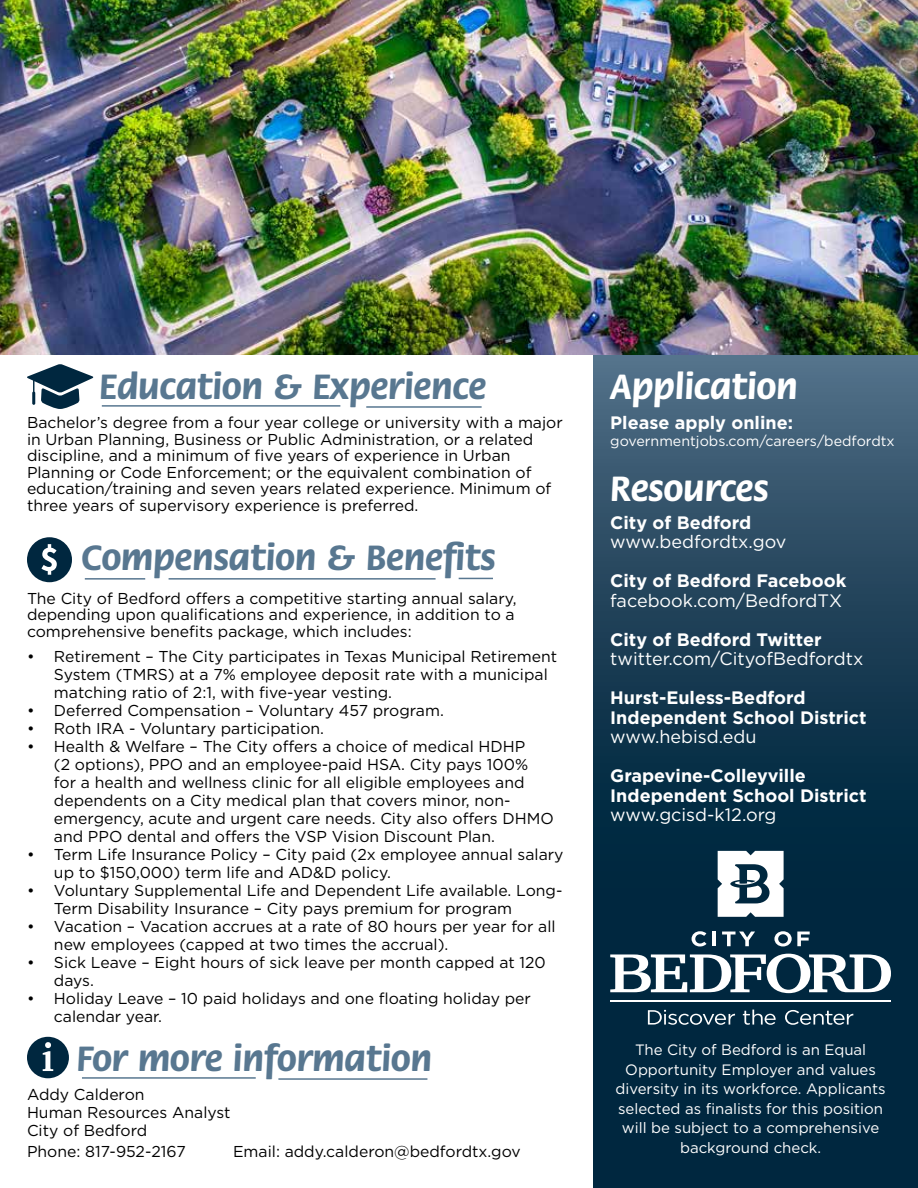
<style>
.page{position:relative;width:918px;height:1188px;background:#fff}
.page>*{position:absolute;margin:0;border:0;box-sizing:border-box;transform-origin:0 0}
.t1{font:700 37.5px "Flora Std";color:#587790}
.t2{font:700 37.5px "Flora Std";color:#fff}
.t3{font:700 18px/19.5px "Gotham";color:#fff}
.t4{font:18px "Gotham";color:#fff}
.t5{font:15.75px/18px "Gotham";color:#000}
.t6{font:15px/19.5px "Gotham";color:#fff;text-align:center}
.t7{font:14.25px "Gotham";color:#fff}
</style>
<div class="page">
<svg style="left:594px;top:355px;width:324px;height:833px;background:#173b53"></svg>
<svg style="left:27px;top:364px;width:67px;height:45px"></svg>
<hr style="left:102px;top:405px;width:238px;height:2px;background:#587790">
<hr style="left:366px;top:406px;width:116px;height:2px;background:#587790">
<svg style="left:27px;top:537px;width:45px;height:45px"></svg>
<hr style="left:85px;top:578px;width:60px;height:2px;background:#587790">
<hr style="left:169px;top:578px;width:267px;height:2px;background:#587790">
<hr style="left:459px;top:578px;width:34px;height:1px;background:#587790">
<div style="left:27px;top:1037px;width:42px;height:41px;background:#00273f;border-radius:50%"></div>
<svg style="left:43px;top:1042px;width:10px;height:29px"></svg>
<hr style="left:82px;top:1077px;width:174px;height:2px;background:#587790">
<hr style="left:278px;top:1078px;width:149px;height:2px;background:#587790">
<svg style="left:692px;top:931px;width:15px;height:15px"></svg>
<hr style="left:713px;top:932px;width:3px;height:14px;background:#fff">
<svg style="left:722px;top:932px;width:33px;height:14px"></svg>
<svg style="left:774px;top:931px;width:36px;height:15px"></svg>
<svg style="left:610px;top:954px;width:281px;height:39px"></svg>
<hr style="left:610px;top:1000px;width:281px;height:2px;background:#fff">
<svg style="left:718px;top:851px;width:66px;height:66px"></svg>
<svg style="left:648px;top:1010px;width:205px;height:15px;background:#3d5a6d"></svg>
<img style="left:0;top:0;width:918px;height:354px">
<h1 class="t1" style="left:99px;top:367px;width:388px">Education &amp; Experience</h1>
<p class="t5" style="left:27px;top:414px;width:537px;line-height:16.5px">Bachelor’s degree from a four year college or university with a major in Urban Planning, Business or Public Administration, or a related discipline, and a minimum of five years of experience in Urban Planning or Code Enforcement; or the equivalent combination of education/training and seven years related experience. Minimum of three years of supervisory experience is preferred.</p>
<h1 class="t1" style="left:81px;top:538px;width:416px">Compensation &amp; Benefits</h1>
<p class="t5" style="left:27px;top:590px;width:491px;line-height:16.5px;text-align:justify">The City of Bedford offers a competitive starting annual salary, depending upon qualifications and experience, in addition to a comprehensive benefits package, which includes:</p>
<p class="t5" style="left:54px;top:647px;width:505px;text-indent:-27px">• Retirement – The City participates in Texas Municipal Retirement<br>System (TMRS) at a 7% employee deposit rate with a municipal matching ratio of 2:1, with five-year vesting.</p>
<p class="t5" style="left:27px;top:701px;width:418px">• Deferred Compensation – Voluntary 457 program.</p>
<p class="t5" style="left:27px;top:719px;width:299px">• Roth IRA - Voluntary participation.</p>
<p class="t5" style="left:54px;top:737px;width:501px;text-indent:-27px">• Health &amp; Welfare – The City offers a choice of medical HDHP<br>(2 options), PPO and an employee-paid HSA. City pays 100% for a health and wellness clinic for all eligible employees and dependents on a City medical plan that covers minor, non&shy;emergency, acute and urgent care needs. City also offers DHMO and PPO dental and offers the VSP Vision Discount Plan.</p>
<p class="t5" style="left:54px;top:846px;width:511px;text-indent:-27px">• Term Life Insurance Policy – City paid (2x employee annual salary up to $150,000) term life and AD&amp;D policy.</p>
<p class="t5" style="left:54px;top:882px;width:510px;text-indent:-27px">• Voluntary Supplemental Life and Dependent Life available. Long-<br>Term Disability Insurance – City pays premium for program</p>
<p class="t5" style="left:54px;top:918px;width:503px;text-indent:-27px">• Vacation – Vacation accrues at a rate of 80 hours per year for all new employees (capped at two times the accrual).</p>
<p class="t5" style="left:54px;top:954px;width:493px;text-indent:-27px">• Sick Leave – Eight hours of sick leave per month capped at 120 days.</p>
<p class="t5" style="left:54px;top:990px;width:478px;text-indent:-27px">• Holiday Leave – 10 paid holidays and one floating holiday per calendar year.</p>
<h1 class="t1" style="left:76px;top:1039px;width:357px">For more information</h1>
<p class="t5" style="left:27px;top:1085px;width:205px">Addy Calderon<br>Human Resources Analyst<br>City of Bedford</p>
<p class="t5" style="left:27px;top:1143px;width:160px">Phone: 817-952-2167</p>
<p class="t5" style="left:233px;top:1143px;width:289px">Email: addy.calderon@bedfordtx.gov</p>
<h1 class="t2" style="left:610px;top:366px;width:189px">Application</h1>
<p class="t3" style="left:610px;top:413px;width:184px">Please apply online:</p>
<p class="t7" style="left:610px;top:432px;width:286px">governmentjobs.com/careers/bedfordtx</p>
<h1 class="t2" style="left:610px;top:469px;width:160px">Resources</h1>
<p class="t3" style="left:610px;top:513px;width:142px">City of Bedford</p>
<p class="t4" style="left:610px;top:530px;width:178px">www.bedfordtx.gov</p>
<p class="t3" style="left:610px;top:571px;width:238px">City of Bedford Facebook</p>
<p class="t4" style="left:610px;top:589px;width:234px">facebook.com/BedfordTX</p>
<p class="t3" style="left:610px;top:630px;width:213px">City of Bedford Twitter</p>
<p class="t4" style="left:610px;top:647px;width:255px">twitter.com/CityofBedfordtx</p>
<p class="t3" style="left:610px;top:688px;width:258px">Hurst-Euless-Bedford<br>Independent School District</p>
<p class="t4" style="left:610px;top:725px;width:148px">www.hebisd.edu</p>
<p class="t3" style="left:610px;top:766px;width:258px">Grapevine-Colleyville<br>Independent School District</p>
<p class="t4" style="left:610px;top:803px;width:168px">www.gcisd-k12.org</p>
<p class="t6" style="left:615px;top:1040px;width:272px">The City of Bedford is an Equal<br>Opportunity Employer and values diversity in its workforce. Applicants selected as finalists for this position will be subject to a comprehensive background check.</p>
</div>
